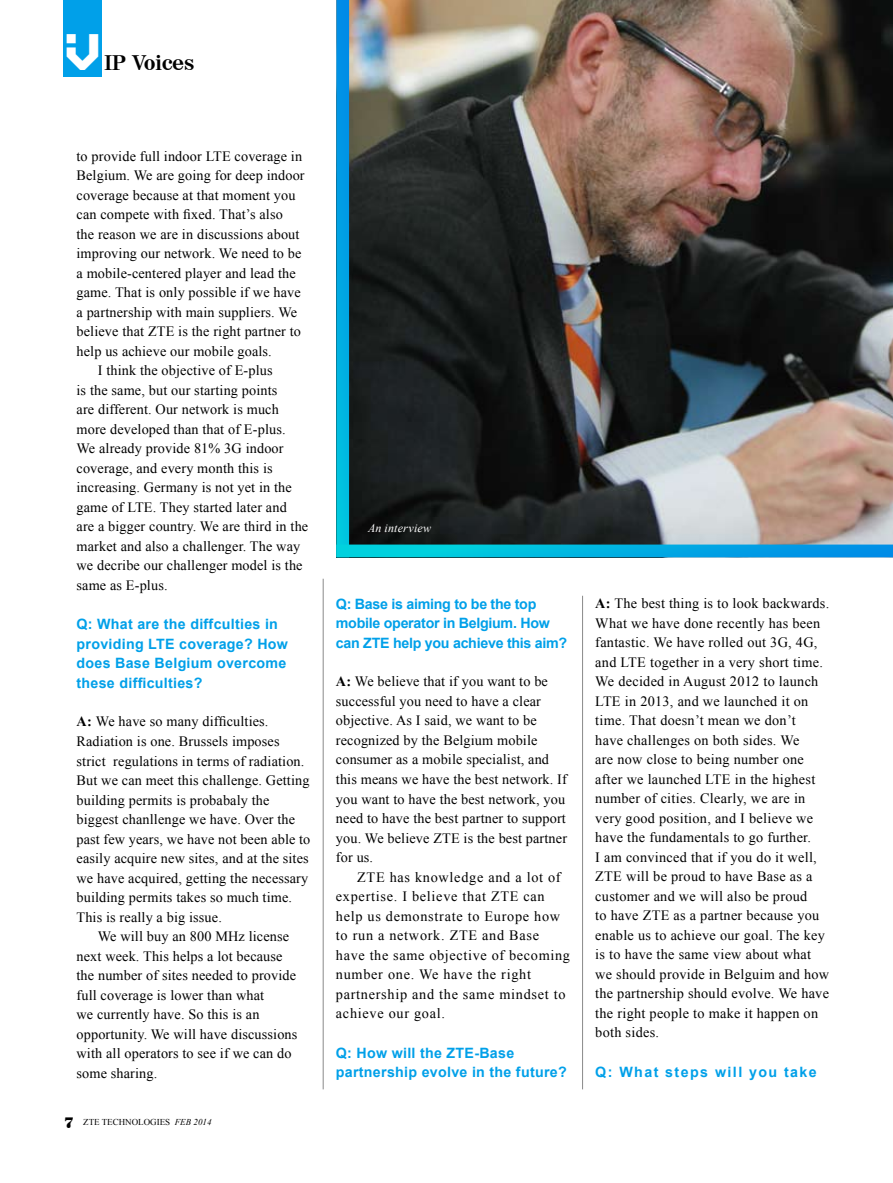
<style>
.page{position:relative;width:893px;height:1183px;background:#fff}
.page>*{position:absolute;margin:0;border:0;box-sizing:border-box;transform-origin:0 0}
.t1{font:700 21px "Century 725 BT";color:#000}
.t2{font:14.25px/19.5px "Times New Roman";letter-spacing:.01em;color:#000}
.t3{font:14.25px/19.5px "Times New Roman";letter-spacing:.05em;color:#000}
.t4{font:700 14.25px/19.5px "Arial";letter-spacing:.02em;color:#00a0e9}
.t5{font:700 14.25px/19.5px "Arial";letter-spacing:-.02em;color:#00a0e9}
.t6{font:700 14.25px "Arial";letter-spacing:.1em;color:#00a0e9}
.t7{font:italic 12px "Times New Roman";letter-spacing:.015em;color:#fff}
.t8{font:9px "Times New Roman";color:#000}
.s1{font-family:"ESP";font-weight:400;font-size:45px;color:#fff}
.s2{font-weight:700}
.s3{font-family:"Century 725 BT";font-weight:900;font-size:15px}
.s4{font-style:italic}
</style>
<div class="page">
<div style="left:64px;top:0;width:38px;height:77px;background:#00a0e9"></div>
<img style="left:349px;top:0;width:544px;height:544px">
<hr style="left:323px;top:578px;width:1px;height:511px;background:#898989">
<hr style="left:582px;top:595px;width:1px;height:494px;background:#898989">
<svg style="left:336px;top:0;width:13px;height:544px;background:#01a3de"></svg>
<svg style="left:336px;top:544px;width:557px;height:13px;background:#03aedc"></svg>
<h1 class="t1" style="left:67px;top:49px;width:129px"><span class="s1">v</span>IP Voices</h1>
<p class="t2" style="left:77px;top:146px;width:227px">to provide full indoor LTE coverage in</p>
<p class="t2" style="left:77px;top:165px;width:230px">Belgium. We are going for deep indoor</p>
<p class="t2" style="left:77px;top:185px;width:220px">coverage because at that moment you</p>
<p class="t2" style="left:77px;top:204px;width:208px">can compete with fixed. That’s also</p>
<p class="t2" style="left:77px;top:224px;width:224px">the reason we are in discussions about</p>
<p class="t2" style="left:77px;top:243px;width:226px">improving our network. We need to be</p>
<p class="t2" style="left:77px;top:263px;width:221px">a mobile-centered player and lead the</p>
<p class="t2" style="left:77px;top:282px;width:226px">game. That is only possible if we have</p>
<p class="t2" style="left:77px;top:302px;width:222px">a partnership with main suppliers. We</p>
<p class="t2" style="left:77px;top:321px;width:226px">believe that ZTE is the right partner to</p>
<p class="t2" style="left:77px;top:341px;width:197px">help us achieve our mobile goals.</p>
<p class="t2" style="left:98px;top:360px;width:176px">I think the objective of E-plus</p>
<p class="t2" style="left:77px;top:380px;width:202px">is the same, but our starting points</p>
<p class="t2" style="left:77px;top:399px;width:204px">are different. Our network is much</p>
<p class="t2" style="left:77px;top:419px;width:211px">more developed than that of E-plus.</p>
<p class="t2" style="left:77px;top:438px;width:209px">We already provide 81% 3G indoor</p>
<p class="t2" style="left:77px;top:458px;width:198px">coverage, and every month this is</p>
<p class="t2" style="left:77px;top:477px;width:217px">increasing. Germany is not yet in the</p>
<p class="t2" style="left:77px;top:497px;width:212px">game of LTE. They started later and</p>
<p class="t2" style="left:77px;top:516px;width:233px">are a bigger country. We are third in the</p>
<p class="t2" style="left:77px;top:536px;width:225px">market and also a challenger. The way</p>
<p class="t2" style="left:77px;top:555px;width:228px">we decribe our challenger model is the</p>
<p class="t2" style="left:77px;top:575px;width:93px">same as E-plus.</p>
<p class="t4" style="left:77px;top:615px;width:213px">Q: What are the diffculties in providing LTE coverage? How does Base Belgium overcome these difficulties?</p>
<p class="t2" style="left:77px;top:711px;width:235px"><span class="s2">A:</span> We have so many difficulties.<br>Radiation is one. Brussels imposes strict regulations in terms of radiation.<br>But we can meet this challenge. Getting building permits is probabaly the biggest chanllenge we have. Over the past few years, we have not been able to easily acquire new sites, and at the sites we have acquired, getting the necessary building permits takes so much time.<br>This is really a big issue.</p>
<p class="t2" style="left:77px;top:926px;width:222px;text-indent:21px">We will buy an 800 MHz license next week. This helps a lot because the number of sites needed to provide full coverage is lower than what<br>we currently have. So this is an opportunity. We will have discussions with all operators to see if we can do some sharing.</p>
<p class="t8" style="left:64px;top:1115px;width:149px"><span class="s3">7</span> ZTE TECHNOLOGIES <span class="s4">FEB 2014</span></p>
<p class="t7" style="left:368px;top:519px;width:64px">An interview</p>
<p class="t5" style="left:336px;top:594px;width:233px">Q: Base is aiming to be the top mobile operator in Belgium. How can ZTE help you achieve this aim?</p>
<p class="t2" style="left:336px;top:671px;width:233px"><span class="s2">A:</span> We believe that if you want to be successful you need to have a clear objective. As I said, we want to be recognized by the Belgium mobile consumer as a mobile specialist, and this means we have the best network. If you want to have the best network, you need to have the best partner to support you. We believe ZTE is the best partner for us.</p>
<p class="t3" style="left:336px;top:866px;width:236px;text-indent:21px">ZTE has knowledge and a lot of expertise. I believe that ZTE can help us demonstrate to Europe how to run a network. ZTE and Base have the same objective of becoming number one. We have the right partnership and the same mindset to achieve our goal.</p>
<p class="t4" style="left:336px;top:1042px;width:232px">Q: How will the ZTE-Base partnership evolve in the future?</p>
<p class="t2" style="left:595px;top:593px;width:235px"><span class="s2">A:</span> The best thing is to look backwards.<br>What we have done recently has been fantastic. We have rolled out 3G, 4G, and LTE together in a very short time.<br>We decided in August 2012 to launch LTE in 2013, and we launched it on time. That doesn’t mean we don’t<br>have challenges on both sides. We<br>are now close to being number one after we launched LTE in the highest number of cities. Clearly, we are in very good position, and I believe we have the fundamentals to go further.<br>I am convinced that if you do it well, ZTE will be proud to have Base as a customer and we will also be proud<br>to have ZTE as a partner because you enable us to achieve our goal. The key is to have the same view about what we should provide in Belguim and how the partnership should evolve. We have the right people to make it happen on both sides.</p>
<p class="t6" style="left:595px;top:1062px;width:223px">Q: What steps will you take</p>
</div>
